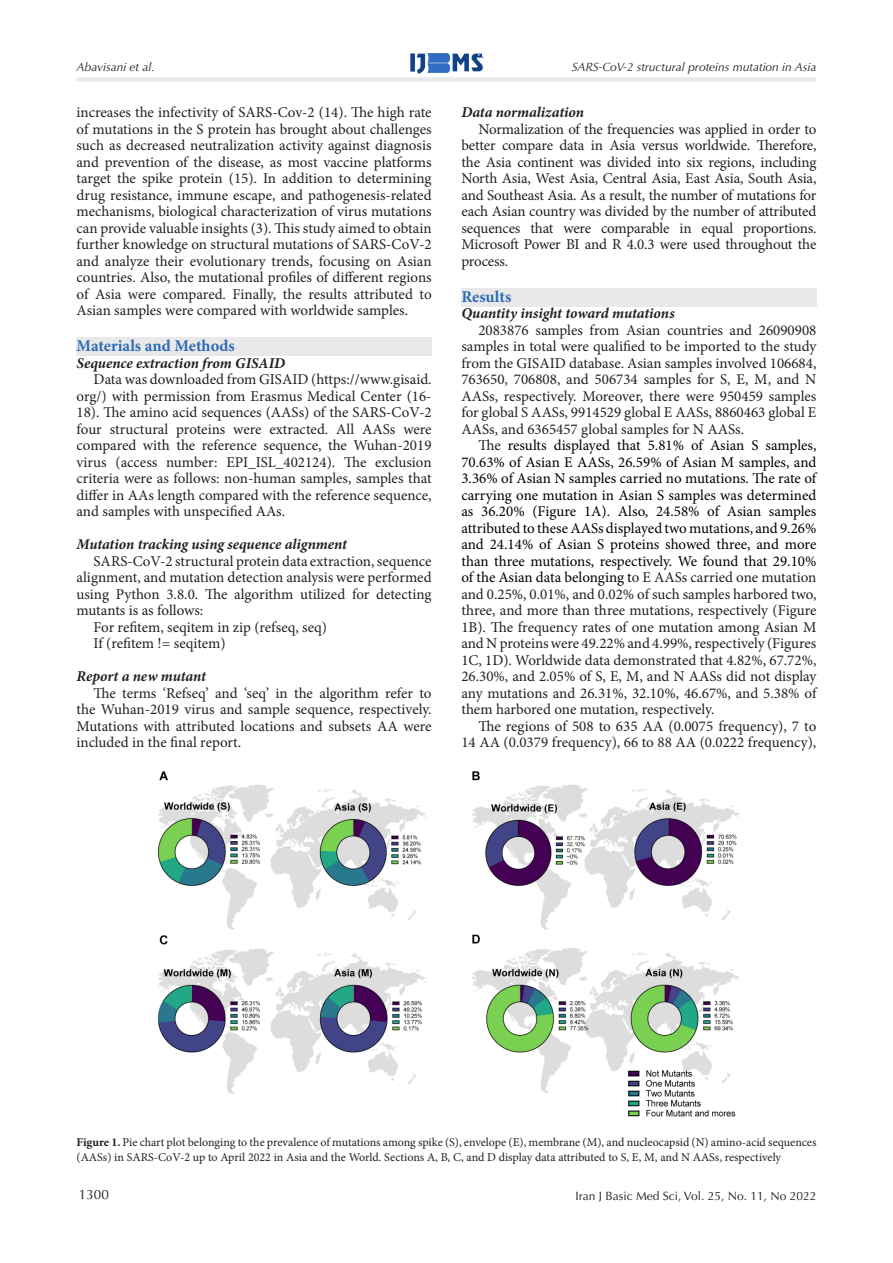
<style>
.page{position:relative;width:893px;height:1263px;background:#fff}
.page>*{position:absolute;margin:0;border:0;box-sizing:border-box;transform-origin:0 0}
.t1{font:700 16.5px "Minion Pro";color:#2d6cb5}
.t2{font:15px/16.5px "Minion Pro";color:#231f20;text-align:justify}
.t3{font:italic 700 15px "Minion Pro";letter-spacing:-.005em;color:#231f20}
.t4{font:13.5px "Optima LT Std";color:#231f20}
.t5{font:12px/14.4px "Minion Pro";letter-spacing:-.005em;color:#231f20}
.t6{font:italic 12px "Optima LT Std";color:#231f20}
.t7{font:12px "Optima LT Std";color:#231f20}
.s1{color:#000}
.s2{font-weight:700}
</style>
<div class="page">
<img style="left:410px;top:53px;width:74px;height:21px">
<div style="left:77px;top:77px;width:739px;height:5px;background:#e9e9e9"></div>
<div style="left:77px;top:338px;width:355px;height:18px;background:#e9e9e9"></div>
<div style="left:461px;top:288px;width:355px;height:19px;background:#e9e9e9"></div>
<img style="left:157px;top:771px;width:583px;height:346px">
<p class="t6" style="left:77px;top:60px;width:80px">Abavisani et al.</p>
<p class="t6" style="left:572px;top:60px;width:246px">SARS-CoV-2 structural proteins mutation in Asia</p>
<p class="t2" style="left:77px;top:104px;width:357px">increases the infectivity of SARS-Cov-2 (14). The high rate of mutations in the S protein has brought about challenges such as decreased neutralization activity against diagnosis and prevention of the disease, as most vaccine platforms target the spike protein (15). In addition to determining drug resistance, immune escape, and pathogenesis-related mechanisms, biological characterization of virus mutations can provide valuable insights (3). This study aimed to obtain further knowledge on structural mutations of SARS-CoV-2 and analyze their evolutionary trends, focusing on Asian countries. Also, the mutational profiles of different regions of Asia were compared. Finally, the results attributed to Asian samples were compared with worldwide samples.</p>
<p class="t1" style="left:77px;top:334px;width:160px">Materials and Methods</p>
<p class="t3" style="left:77px;top:352px;width:210px">Sequence extraction from GISAID</p>
<p class="t2" style="left:77px;top:371px;width:357px;text-indent:17px">Data was downloaded from GISAID (https://www.gisaid. org/) with permission from Erasmus Medical Center (16- 18). The amino acid sequences (AASs) of the SARS-CoV-2 four structural proteins were extracted. All AASs were compared with the reference sequence, the Wuhan-2019 virus (access number: EPI_ISL_402124). The exclusion criteria were as follows: non-human samples, samples that differ in AAs length compared with the reference sequence, and samples with unspecified AAs.</p>
<p class="t3" style="left:77px;top:534px;width:272px">Mutation tracking using sequence alignment</p>
<p class="t2" style="left:77px;top:553px;width:357px;text-indent:17px">SARS-CoV-2 structural protein data extraction, sequence alignment, and mutation detection analysis were performed using Python 3.8.0. The algorithm utilized for detecting mutants is as follows:</p>
<p class="t2" style="left:94px;top:619px;width:235px">For refitem, seqitem in zip (refseq, seq)</p>
<p class="t2" style="left:94px;top:635px;width:134px">If (refitem != seqitem)</p>
<p class="t3" style="left:77px;top:666px;width:131px">Report a new mutant</p>
<p class="t2" style="left:77px;top:685px;width:357px;text-indent:17px">The terms ‘Refseq’ and ‘seq’ in the algorithm refer to the Wuhan-2019 virus and sample sequence, respectively.<br>Mutations with attributed locations and subsets AA were included in the final report.</p>
<p class="t3" style="left:461px;top:102px;width:124px">Data normalization</p>
<p class="t2" style="left:461px;top:121px;width:357px;text-indent:17px">Normalization of the frequencies was applied in order to better compare data in Asia versus worldwide. Therefore, the Asia continent was divided into six regions, including North Asia, West Asia, Central Asia, East Asia, South Asia, and Southeast Asia. As a result, the number of mutations for each Asian country was divided by the number of attributed sequences that were comparable in equal proportions.<br>Microsoft Power BI and R 4.0.3 were used throughout the process.</p>
<p class="t1" style="left:461px;top:285px;width:51px">Results</p>
<p class="t3" style="left:461px;top:303px;width:215px">Quantity insight toward mutations</p>
<p class="t2" style="left:461px;top:322px;width:357px;text-indent:17px">2083876 samples from Asian countries and 26090908 samples in total were qualified to be imported to the study from the GISAID database. Asian samples involved 106684, 763650, 706808, and 506734 samples for S, E, M, and N AASs, respectively. Moreover, there were 950459 samples for global S AASs, 9914529 global E AASs, 8860463 global E AASs, and 6365457 global samples for N AASs.</p>
<p class="t2" style="left:461px;top:437px;width:357px;text-indent:17px">The <span class="s1">results displayed that 5.81% of Asian S samples, 70.63% of Asian E AASs, 26.59% of Asian M samples, and 3.36% of Asian N samples carried no mutations. The rate of carrying one mutation in Asian S samples was determined as 36.20% (Figure 1A). Also, 24.58% of Asian samples attributed to these AASs displayed two mutations, and 9.26% and 24.14% of Asian S proteins showed three, and more than three mutations, respectively. We found that 29.10% of the Asian data belonging t</span>o E AASs carried one mutation and 0.25%, 0.01%, and 0.02% of such samples harbored two, three, and more than three mutations, respectively (Figure 1B). The frequency rates of one mutation among Asian M and N proteins were 49.22% and 4.99%, respectively (Figures 1C, 1D). Worldwide data demonstrated that 4.82%, 67.72%, 26.30%, and 2.05% of S, E, M, and N AASs did not display any mutations and 26.31%, 32.10%, 46.67%, and 5.38% of them harbored one mutation, respectively.</p>
<p class="t2" style="left:461px;top:718px;width:357px;text-align:right">The regions of 508 to 635 AA (0.0075 frequency), 7 to<br>14 AA (0.0379 frequency), 66 to 88 AA (0.0222 frequency),</p>
<p class="t5" style="left:77px;top:1135px;width:741px"><span class="s2">Figure 1.</span> Pie chart plot belonging to the prevalence of mutations among spike (S), envelope (E), membrane (M), and nucleocapsid (N) amino-acid sequences (AASs) in SARS-CoV-2 up to April 2022 in Asia and the World. Sections A, B, C, and D display data attributed to S, E, M, and N AASs, respectively</p>
<p class="t4" style="left:79px;top:1187px;width:32px">1300</p>
<p class="t7" style="left:575px;top:1188px;width:242px">Iran J Basic Med Sci, Vol. 25, No. 11, No 2022</p>
</div>
